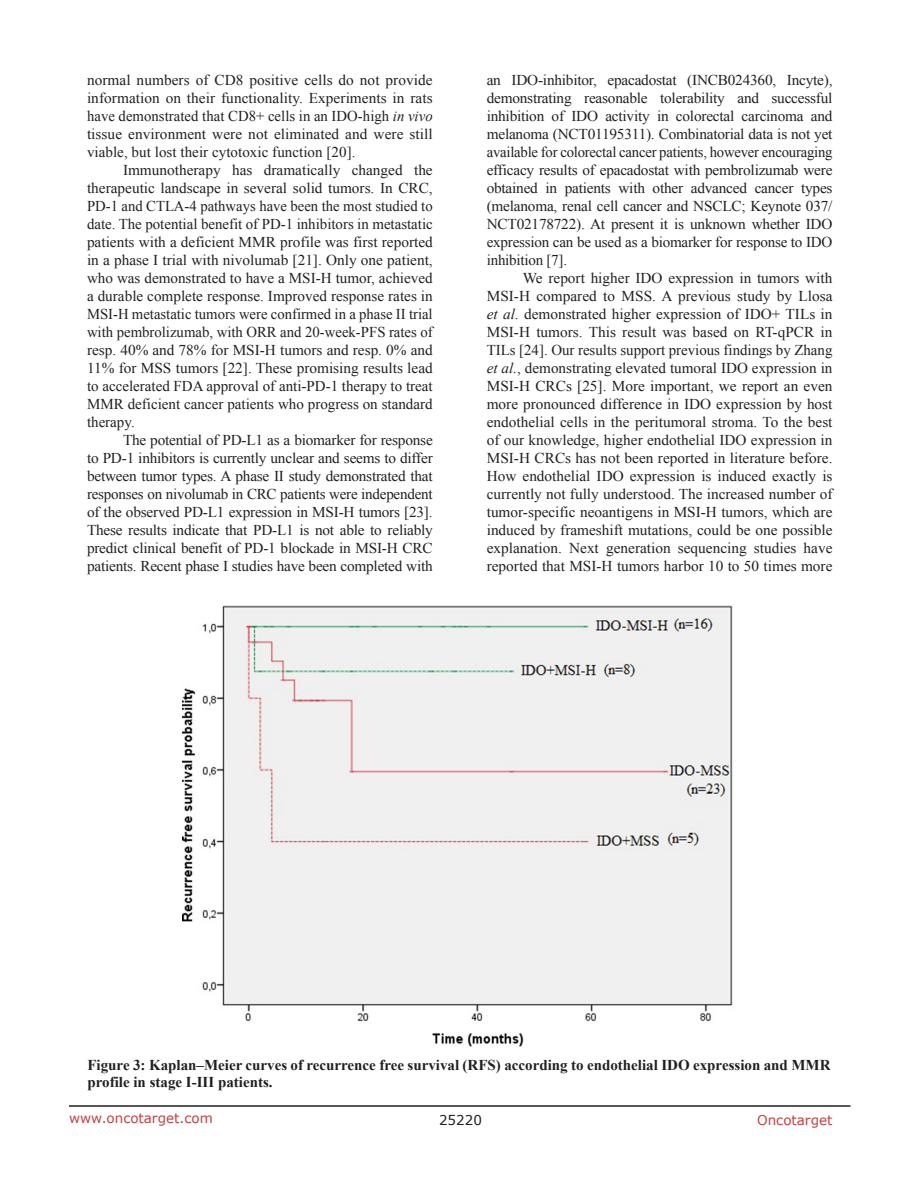
<style>
.page{position:relative;width:918px;height:1188px;background:#fff}
.page>*{position:absolute;margin:0;border:0;box-sizing:border-box;transform-origin:0 0}
.BodyText{font:15px/18px "Times New Roman";color:#231f20;text-align:justify}
.Figuretrx{font:700 15px/16.2px "Times New Roman";color:#231f20}
.t1{font:13.5px "Verdana";color:#c24141}
.t2{font:13.5px "Verdana";color:#231f20}
.s1{font-style:italic}
</style>
<div class="page">
<hr style="left:69px;top:1105px;width:781px;height:2px;background:#231f20">
<img style="left:182px;top:605px;width:554px;height:442px">
<p class="BodyText" style="left:87px;top:71px;width:347px">normal numbers of CD8 positive cells do not provide information on their functionality. Experiments in rats have demonstrated that CD8+ cells in an IDO-high <span class="s1">in vivo </span>tissue environment were not eliminated and were still viable, but lost their cytotoxic function [20].</p>
<p class="BodyText" style="left:87px;top:161px;width:347px;text-indent:36px">Immunotherapy has dramatically changed the therapeutic landscape in several solid tumors. In CRC, PD-1 and CTLA-4 pathways have been the most studied to date. The potential benefit of PD-1 inhibitors in metastatic patients with a deficient MMR profile was first reported in a phase I trial with nivolumab [21]. Only one patient, who was demonstrated to have a MSI-H tumor, achieved a durable complete response. Improved response rates in MSI-H metastatic tumors were confirmed in a phase II trial with pembrolizumab, with ORR and 20-week-PFS rates of resp. 40% and 78% for MSI-H tumors and resp. 0% and 11% for MSS tumors [22]. These promising results lead to accelerated FDA approval of anti-PD-1 therapy to treat MMR deficient cancer patients who progress on standard therapy.</p>
<p class="BodyText" style="left:87px;top:431px;width:347px;text-indent:36px">The potential of PD-L1 as a biomarker for response to PD-1 inhibitors is currently unclear and seems to differ between tumor types. A phase II study demonstrated that responses on nivolumab in CRC patients were independent of the observed PD-L1 expression in MSI-H tumors [23].<br>These results indicate that PD-L1 is not able to reliably predict clinical benefit of PD-1 blockade in MSI-H CRC patients. Recent phase I studies have been completed with</p>
<p class="BodyText" style="left:487px;top:71px;width:347px">an IDO-inhibitor, epacadostat (INCB024360, Incyte), demonstrating reasonable tolerability and successful inhibition of IDO activity in colorectal carcinoma and melanoma (NCT01195311). Combinatorial data is not yet available for colorectal cancer patients, however encouraging efficacy results of epacadostat with pembrolizumab were obtained in patients with other advanced cancer types (melanoma, renal cell cancer and NSCLC; Keynote 037/ NCT02178722). At present it is unknown whether IDO expression can be used as a biomarker for response to IDO inhibition [7].</p>
<p class="BodyText" style="left:487px;top:269px;width:347px;text-indent:36px">We report higher IDO expression in tumors with MSI-H compared to MSS. A previous study by Llosa <span class="s1">et al</span>. demonstrated higher expression of IDO+ TILs in MSI-H tumors. This result was based on RT-qPCR in TILs [24]. Our results support previous findings by Zhang <span class="s1">et al.</span>, demonstrating elevated tumoral IDO expression in MSI-H CRCs [25]. More important, we report an even more pronounced difference in IDO expression by host endothelial cells in the peritumoral stroma. To the best of our knowledge, higher endothelial IDO expression in MSI-H CRCs has not been reported in literature before.<br>How endothelial IDO expression is induced exactly is currently not fully understood. The increased number of tumor-specific neoantigens in MSI-H tumors, which are induced by frameshift mutations, could be one possible explanation. Next generation sequencing studies have reported that MSI-H tumors harbor 10 to 50 times more</p>
<p class="Figuretrx" style="left:87px;top:1057px;width:745px">Figure 3: Kaplan–Meier curves of recurrence free survival (RFS) according to endothelial IDO expression and MMR profile in stage I-III patients.</p>
<p class="t1" style="left:69px;top:1109px;width:145px">www.oncotarget.com</p>
<p class="t2" style="left:439px;top:1111px;width:44px">25220</p>
<p class="t1" style="left:757px;top:1111px;width:77px">Oncotarget</p>
</div>
